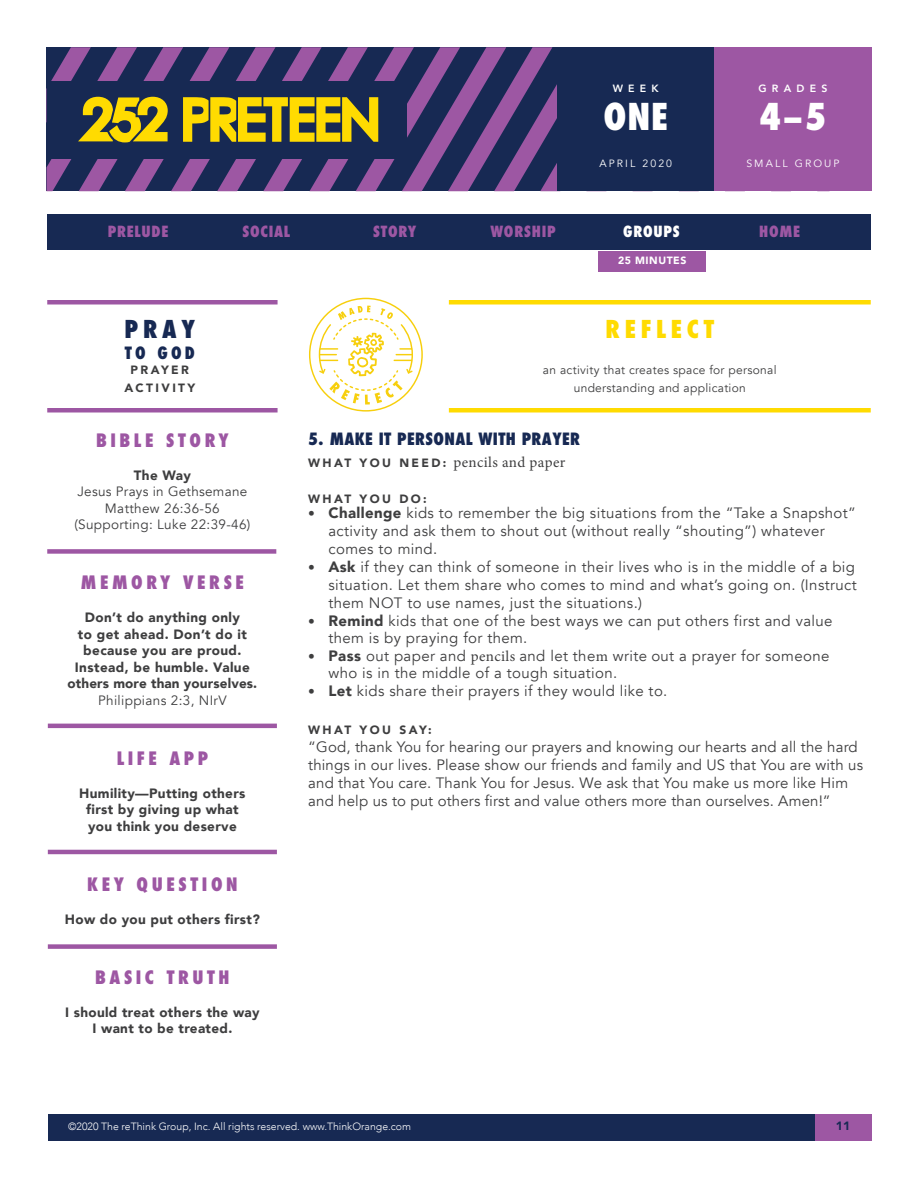
<style>
.page{position:relative;width:918px;height:1188px;background:#fff}
.page>*{position:absolute;margin:0;border:0;box-sizing:border-box;transform-origin:0 0}
.t1{font:800 condensed 36px "Futura";color:#fff}
.t2{font:800 condensed 24px "Futura";letter-spacing:.2em;color:#ffdb01}
.t3{font:800 condensed 24px "Futura";color:#172953}
.t4{font:800 condensed 18px "Futura";letter-spacing:.2em;color:#9d57a3}
.Paragraph_Style_1{font:800 condensed 16.5px "Futura";letter-spacing:.025em;color:#172953}
.Paragraph_Style_1-2{font:15px/18px "Avenir";letter-spacing:.025em;color:#3e3e3f}
.t5{font:800 condensed 15px "Futura";letter-spacing:.05em;color:#9d57a3}
.Paragraph_Style_1-3{font:15px "Minion Pro";letter-spacing:.025em;color:#3e3e3f}
.t6{font:800 condensed 15px "Futura";letter-spacing:.05em;color:#fff}
.t7{font:900 13.5px/16.5px "Avenir";letter-spacing:.025em;color:#3e3e3f;text-align:center}
.t8{font:13.5px/16.5px "Avenir";letter-spacing:.025em;color:#3e3e3f;text-align:center}
.t9{font:12px/18px "Avenir";letter-spacing:.025em;color:#3e3e3f;text-align:center}
.Paragraph_Style_1-4{font:900 12px "Avenir";letter-spacing:.2em;color:#3e3e3f}
.t10{font:900 12px "Avenir";color:#172953}
.t11{font:300 10.5px "Avenir";color:#fff}
.t12{font:10.5px "Avenir";letter-spacing:.2em;color:#fff}
.t13{font:800 10.5px "Avenir";letter-spacing:.5em;color:#fff}
.t14{font:900 10.5px "Avenir";letter-spacing:.05em;color:#fff}
.s1{font-family:"Avenir";font-weight:900;font-size:12px}
.s2{font-size:13.5px}
.s3{font-weight:900}
.s4{font-family:"Minion Pro"}
</style>
<div class="page">
<div style="left:714px;top:47px;width:158px;height:144px;background:#9d57a3"></div>
<svg style="left:46px;top:47px;width:668px;height:144px;background:#46425b"></svg>
<hr style="left:48px;top:850px;width:229px;height:4px;background:#9d57a3">
<div style="left:47px;top:549px;width:229px;height:5px;background:#9d57a3"></div>
<hr style="left:48px;top:724px;width:229px;height:4px;background:#9d57a3">
<div style="left:48px;top:944px;width:229px;height:5px;background:#9d57a3"></div>
<hr style="left:449px;top:408px;width:422px;height:4px;background:#ffdb01">
<hr style="left:449px;top:300px;width:422px;height:4px;background:#ffdb01">
<div style="left:48px;top:1114px;width:823px;height:28px;background:#172953"></div>
<div style="left:815px;top:1114px;width:57px;height:28px;background:#9d57a3"></div>
<svg style="left:309px;top:298px;width:114px;height:114px"></svg>
<div style="left:598px;top:251px;width:108px;height:20px;background:#9d57a3"></div>
<div style="left:47px;top:214px;width:824px;height:36px;background:#172953"></div>
<hr style="left:47px;top:408px;width:231px;height:4px;background:#9d57a3">
<hr style="left:47px;top:300px;width:231px;height:4px;background:#9d57a3">
<p class="t13" style="left:613px;top:80px;width:48px">WEEK</p>
<p class="t13" style="left:758px;top:80px;width:71px">GRADES</p>
<h1 class="t1" style="left:604px;top:92px;width:66px">ONE</h1>
<h1 class="t1" style="left:760px;top:92px;width:68px">4–5</h1>
<p class="t12" style="left:746px;top:157px;width:95px">SMALL GROUP</p>
<p class="t12" style="left:599px;top:157px;width:74px">APRIL 2020</p>
<p class="t5" style="left:108px;top:221px;width:62px">PRELUDE</p>
<p class="t5" style="left:243px;top:221px;width:49px">SOCIAL</p>
<p class="t5" style="left:373px;top:221px;width:45px">STORY</p>
<p class="t5" style="left:490px;top:221px;width:67px">WORSHIP</p>
<p class="t6" style="left:623px;top:221px;width:58px">GROUPS</p>
<p class="t5" style="left:759px;top:221px;width:42px">HOME</p>
<p class="t3" style="left:125px;top:313px;width:72px">PRAY</p>
<p class="Paragraph_Style_1" style="left:125px;top:342px;width:72px">TO GOD</p>
<p class="Paragraph_Style_1-4" style="left:131px;top:359px;width:60px">PRAYER</p>
<p class="Paragraph_Style_1-4" style="left:124px;top:377px;width:73px">ACTIVITY</p>
<p class="t4" style="left:96px;top:428px;width:134px">BIBLE STORY</p>
<p class="t7" style="left:134px;top:467px;width:59px">The Way</p>
<p class="t8" style="left:74px;top:484px;width:178px">Jesus Prays in Gethsemane<br>Matthew 26:36-56 (Supporting: Luke 22:39-46)</p>
<p class="t4" style="left:81px;top:570px;width:165px">MEMORY VERSE</p>
<p class="t7" style="left:68px;top:609px;width:191px">Don’t do anything only<br>to get ahead. Don’t do it because you are proud.<br>Instead, be humble. Value others more than yourselves.</p>
<p class="t8" style="left:98px;top:692px;width:130px">Philippians 2:3, NIrV</p>
<p class="t4" style="left:117px;top:746px;width:93px">LIFE APP</p>
<p class="t7" style="left:79px;top:784px;width:168px">Humility—Putting others first by giving up what you think you deserve</p>
<p class="t4" style="left:87px;top:872px;width:152px">KEY QUESTION</p>
<p class="t7" style="left:65px;top:910px;width:197px">How do you put others first?</p>
<p class="t4" style="left:95px;top:965px;width:136px">BASIC TRUTH</p>
<p class="t7" style="left:65px;top:1003px;width:196px">I should treat others the way<br>I want to be treated.</p>
<p class="t14" style="left:618px;top:252px;width:70px">25 MINUTES</p>
<h2 class="t2" style="left:605px;top:312px;width:110px">REFLECT</h2>
<p class="t9" style="left:543px;top:361px;width:235px">an activity that creates space for personal understanding and application</p>
<p class="Paragraph_Style_1" style="left:308px;top:428px;width:273px">5. MAKE IT PERSONAL WITH PRAYER</p>
<p class="Paragraph_Style_1-3" style="left:308px;top:452px;width:259px"><span class="s1">W H AT Y O U N E E D :</span> pencils and paper</p>
<p class="Paragraph_Style_1-4" style="left:308px;top:488px;width:120px">WHAT YOU DO:</p>
<p class="Paragraph_Style_1-2" style="left:328px;top:504px;width:529px;text-indent:-20px"><span class="s2">•</span> <span class="s3">Challenge</span> kids to remember the big situations from the “Take a Snapshot” activity and ask them to shout out (without really “shouting”) whatever comes to mind.</p>
<p class="Paragraph_Style_1-2" style="left:328px;top:558px;width:530px;text-align:justify;text-indent:-20px"><span class="s2">•</span> <span class="s3">Ask</span> if they can think of someone in their lives who is in the middle of a big situation. Let them share who comes to mind and what’s going on. (Instruct them NOT to use names, just the situations.)</p>
<p class="Paragraph_Style_1-2" style="left:328px;top:612px;width:506px;line-height:17.4px;text-indent:-20px"><span class="s2">•</span> <span class="s3">Remind</span> kids that one of the best ways we can put others first and value them is by praying for them.</p>
<p class="Paragraph_Style_1-2" style="left:328px;top:647px;width:502px;line-height:17.4px;text-indent:-20px"><span class="s2">•</span> <span class="s3">Pass</span> out paper and <span class="s4">pencils</span> and let the<span class="s4">m</span> write out a prayer for someone who is in the middle of a tough situation.</p>
<p class="Paragraph_Style_1-2" style="left:308px;top:682px;width:361px"><span class="s2">•</span> <span class="s3">Let</span> kids share their prayers if they would like to.</p>
<p class="Paragraph_Style_1-4" style="left:308px;top:719px;width:125px">WHAT YOU SAY:</p>
<p class="Paragraph_Style_1-2" style="left:308px;top:738px;width:556px">“God, thank You for hearing our prayers and knowing our hearts and all the hard things in our lives. Please show our friends and family and US that You are with us and that You care. Thank You for Jesus. We ask that You make us more like Him and help us to put others first and value others more than ourselves. Amen!”</p>
<p class="t11" style="left:68px;top:1120px;width:344px">©2020 The reThink Group, Inc. All rights reserved. www.ThinkOrange.com</p>
<p class="t10" style="left:836px;top:1115px;width:16px">11</p>
</div>
